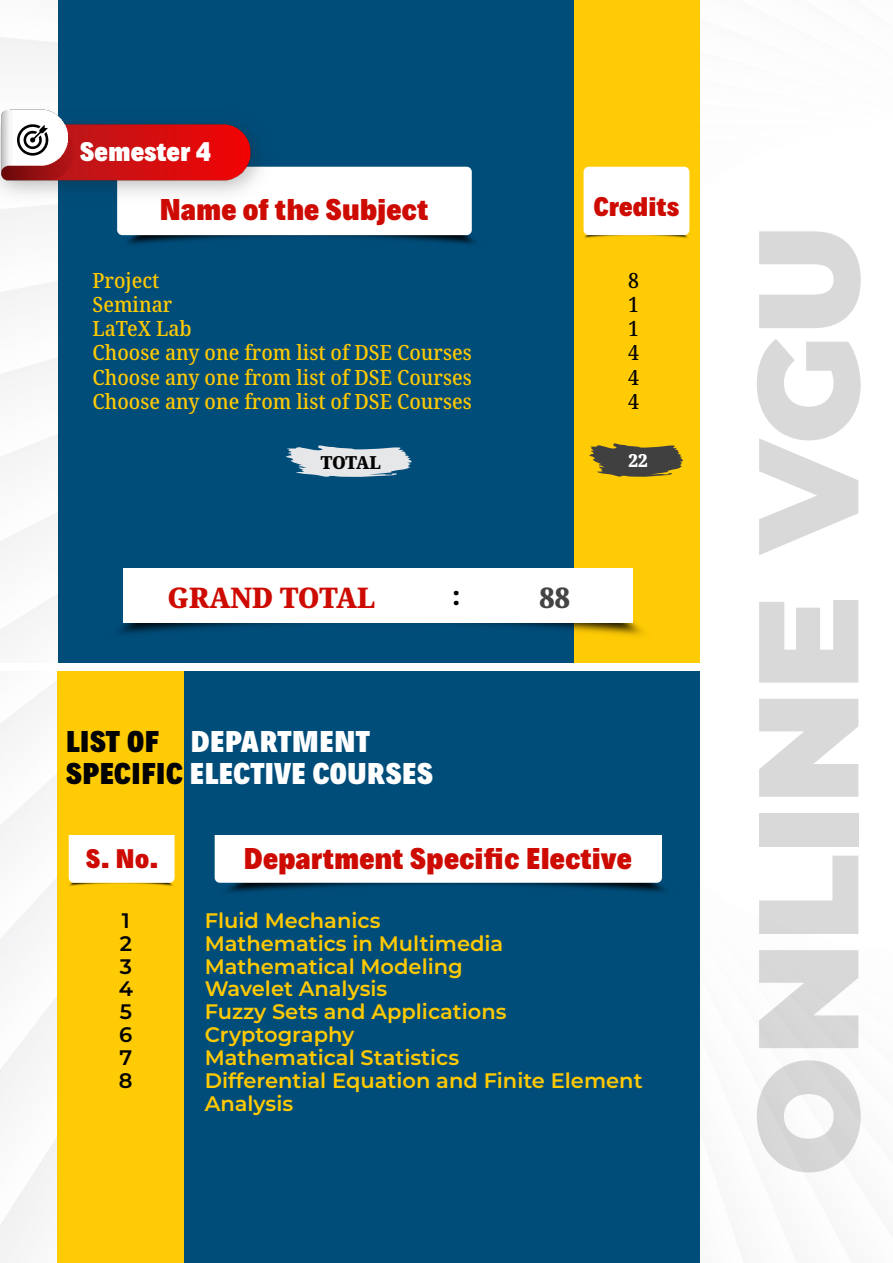
<style>
.page{position:relative;width:893px;height:1263px;background:#fff}
.page>*{position:absolute;margin:0;border:0;box-sizing:border-box;transform-origin:0 0}
.t1{font:900 141.9px "Montserrat";color:rgb(68 68 68/.2)}
.t2{font:900 semi-condensed 28.5px "Noto Serif";color:#cd0b02}
.t3{font:900 semi-condensed 28.5px "Noto Serif";color:#444}
.t4{font:900 26.85px "Decalotype";color:#cd0b02;scale:1.06 1}
.t5{font:900 26.85px/32.2px "Decalotype";color:#fff;scale:1.06 1}
.t6{font:900 semi-condensed 25.95px "Noto Serif";color:#020203}
.t7{font:900 24px "Decalotype";color:#cd0b02;scale:1.06 1}
.t8{font:900 24px "Decalotype";color:#fff;scale:1.06 1}
.t9{font:600 21px/23px "Montserrat";color:#ffc902}
.t10{font:500 semi-condensed 21px/24.2px "Noto Serif";color:#ffc902}
.t11{font:600 21px/23px "Montserrat";color:#020203}
.t12{font:500 semi-condensed 21px/24.2px "Noto Serif";color:#020203;text-align:justify}
.t13{font:900 semi-condensed 18px "Noto Serif";letter-spacing:-.02em;color:#020203}
.t14{font:900 semi-condensed 18px "Noto Serif";color:#fff}
.s1{color:#020203}
</style>
<div class="page">
<img style="left:0;top:0;width:700px;height:1263px">
<div style="left:573px;top:0;width:126px;height:668px;background:#ffcb05"></div>
<div style="left:58px;top:0;width:516px;height:669px;background:#004d7a"></div>
<img style="left:117px;top:232px;width:358px;height:13px">
<div style="left:117px;top:167px;width:355px;height:68px;background:#fff;border-radius:5px"></div>
<img style="left:583px;top:229px;width:107px;height:9px">
<div style="left:584px;top:167px;width:105px;height:68px;background:#fff;border-radius:5px"></div>
<svg style="left:286px;top:445px;width:126px;height:32px"></svg>
<svg style="left:589px;top:443px;width:94px;height:34px"></svg>
<img style="left:0;top:104px;width:280px;height:106px">
<svg style="left:17px;top:122px;width:31px;height:34px"></svg>
<img style="left:0;top:488px;width:700px;height:203px">
<div style="left:123px;top:568px;width:509px;height:54px;background:#fff"></div>
<div style="left:58px;top:663px;width:126px;height:600px;background:#ffcb05"></div>
<div style="left:184px;top:663px;width:516px;height:600px;background:#004d7a"></div>
<div style="left:0;top:663px;width:893px;height:8px;background:#fff"></div>
<img style="left:214px;top:864px;width:452px;height:29px">
<div style="left:215px;top:814px;width:447px;height:69px;background:#fff;border-radius:5px"></div>
<img style="left:68px;top:877px;width:105px;height:9px">
<div style="left:69px;top:814px;width:106px;height:69px;background:#fff;border-radius:5px"></div>
<div style="left:206px;top:812px;width:470px;height:22px;background:#004d7a"></div>
<div style="left:64px;top:812px;width:117px;height:22px;background:#ffcb05"></div>
<p class="t8" style="left:80px;top:142px;width:126px">Semester 4</p>
<p class="t4" style="left:159px;top:199px;width:255px">Name of the Subject</p>
<p class="t10" style="left:93px;top:267px;width:381px">Project<br>Seminar<br>LaTeX Lab<br>Choose any one from list of DSE Courses<br>Choose any one from list of DSE Courses<br>Choose any one from list of DSE Courses</p>
<p class="t7" style="left:593px;top:197px;width:82px">Credits</p>
<p class="t12" style="left:628px;top:267px;width:12px">8<br>1<br>1<br>4<br>4<br>4</p>
<p class="t13" style="left:321px;top:449px;width:61px">TOTAL</p>
<p class="t14" style="left:629px;top:448px;width:21px">22</p>
<h2 class="t2" style="left:168px;top:577px;width:209px">GRAND TOTAL</h2>
<p class="t6" style="left:453px;top:577px;width:9px">:</p>
<h2 class="t3" style="left:540px;top:578px;width:32px">88</h2>
<p class="t5" style="left:66px;top:728px;width:348px"><span class="s1">LIST OF</span> DEPARTMENT<br><span class="s1">SPECIFIC</span> ELECTIVE COURSES</p>
<p class="t7" style="left:86px;top:849px;width:70px">S. No.</p>
<p class="t4" style="left:244px;top:848px;width:368px">Department Specific Elective</p>
<p class="t9" style="left:205px;top:909px;width:439px">Fluid Mechanics<br>Mathematics in Multimedia<br>Mathematical Modeling<br>Wavelet Analysis<br>Fuzzy Sets and Applications<br>Cryptography<br>Mathematical Statistics<br>Differential Equation and Finite Element<br>Analysis</p>
<p class="t11" style="left:119px;top:909px;width:16px">1<br>2<br>3<br>4<br>5<br>6<br>7<br>8</p>
<h1 class="t1" style="left:721px;top:1176px;width:954px;rotate:-90deg">ONLINE VGU</h1>
</div>
